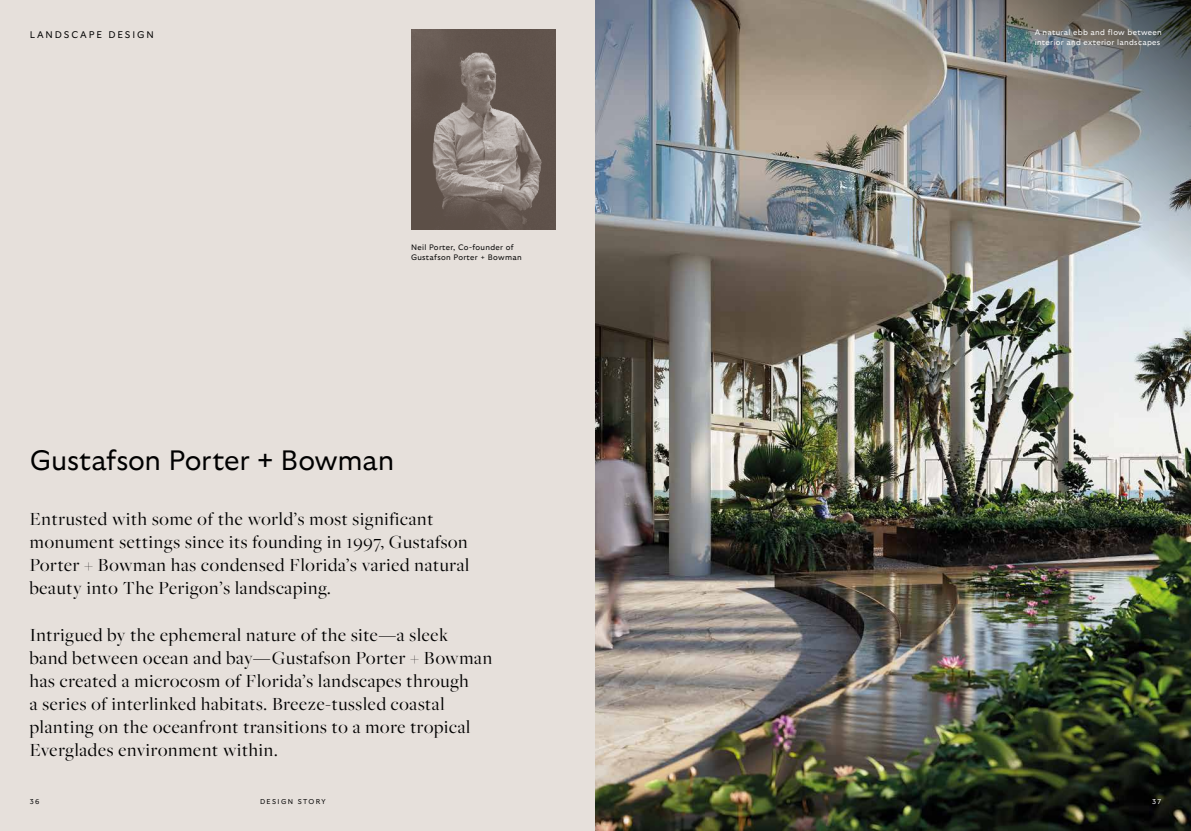
<style>
.page{position:relative;width:1191px;height:831px;background:#fff}
.page>*{position:absolute;margin:0;border:0;box-sizing:border-box;transform-origin:0 0}
.t1{font:300 28px "GT Ultra";letter-spacing:-.005em;color:#000}
.t2{font:19.25px/23.1px "Freight Big Pro";letter-spacing:.04em;color:#000}
.t3{font:300 9.62px "GT Ultra";letter-spacing:.2em;color:#000}
.t4{font:300 7.88px/9.5px "GT Ultra";letter-spacing:.04em;color:#fff}
.t5{font:300 7.88px/9.5px "GT Ultra";letter-spacing:.04em;color:#000}
.t6{font:300 7px "GT Ultra";letter-spacing:.2em;color:#000}
.t7{font:300 7px "GT Ultra";color:#fff}
.s1{font-family:"Gill Sans";font-weight:400}
</style>
<div class="page">
<div style="left:0;top:0;width:595px;height:831px;background:#e6e0db"></div>
<img style="left:595px;top:0;width:596px;height:831px">
<img style="left:411px;top:30px;width:145px;height:200px">
<p class="t3" style="left:30px;top:29px;width:126px">LANDSCAPE DESIGN</p>
<p class="t5" style="left:411px;top:243px;width:112px">Neil Porter, Co-founder of<br>Gustafson Porter + Bowman</p>
<h1 class="t1" style="left:30px;top:445px;width:366px">Gustafson Porter <span class="s1">+</span> Bowman</h1>
<p class="t2" style="left:30px;top:507px;width:441px">Entrusted with some of the world’s most significant monument settings since its founding in 1997, Gustafson Porter + Bowman has condensed Florida’s varied natural beauty into The Perigon’s landscaping.</p>
<p class="t2" style="left:30px;top:622px;width:464px">Intrigued by the ephemeral nature of the site—a sleek<br>band between ocean and bay—Gustafson Porter + Bowman has created a microcosm of Florida’s landscapes through<br>a series of interlinked habitats. Breeze-tussled coastal planting on the oceanfront transitions to a more tropical Everglades environment within.</p>
<p class="t4" style="left:1034px;top:28px;width:129px">A natural ebb and flow between interior and exterior landscapes</p>
<p class="t6" style="left:30px;top:797px;width:11px">36</p>
<p class="t6" style="left:260px;top:797px;width:67px">DESIGN STORY</p>
<p class="t7" style="left:1152px;top:797px;width:11px">37</p>
</div>
